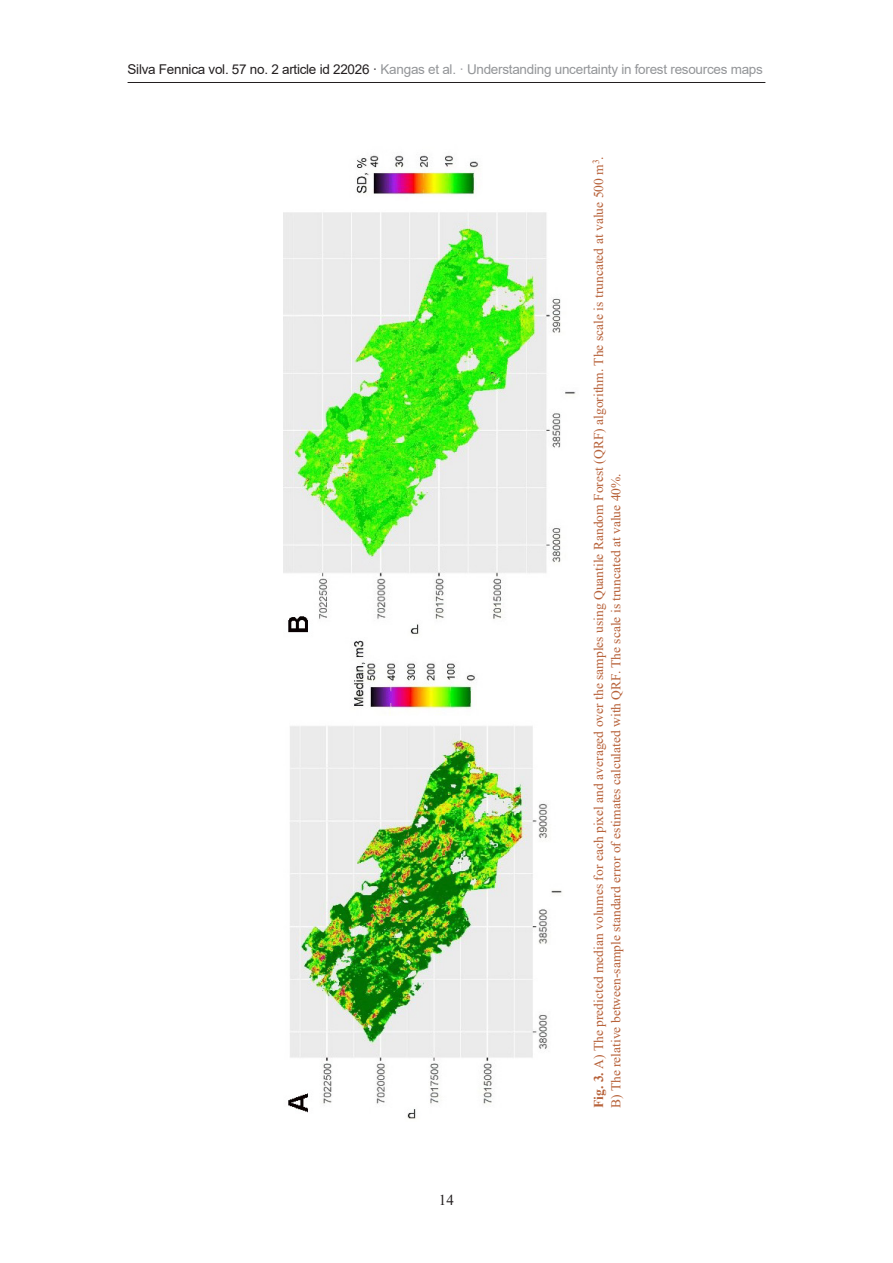
<style>
.page{position:relative;width:893px;height:1263px;background:#fff}
.page>*{position:absolute;margin:0;border:0;box-sizing:border-box;transform-origin:0 0}
.t1{font:15px "Times New Roman";color:#231f20}
.fig-caption{font:13.5px/17.2px "Times New Roman";color:#b7623a}
.t2{font:13.5px "Arial";letter-spacing:-.02em;color:#939598}
.s1{color:#231f20}
.s2{font-weight:700}
</style>
<div class="page">
<hr style="left:128px;top:82px;width:637px;height:1px;background:#231f20">
<img style="left:284px;top:155px;width:292px;height:964px">
<p class="t2" style="left:128px;top:60px;width:637px"><span class="s1">Silva Fennica vol. 57 no. 2 article id 22026 ·</span> Kangas et al. · Understanding uncertainty in forest resources maps</p>
<p class="t1" style="left:439px;top:1190px;width:16px">14</p>
<p class="fig-caption" style="left:590px;top:1108px;width:953px;rotate:-90deg"><span class="s2">Fig. 3.</span> A) The predicted median volumes for each pixel and averaged over the samples using Quantile Random Forest (QRF) algorithm. The scale is truncated at value 500 m<sup>3</sup>.<br>B) The relative between-sample standard error of estimates calculated with QRF. The scale is truncated at value 40%.</p>
</div>
